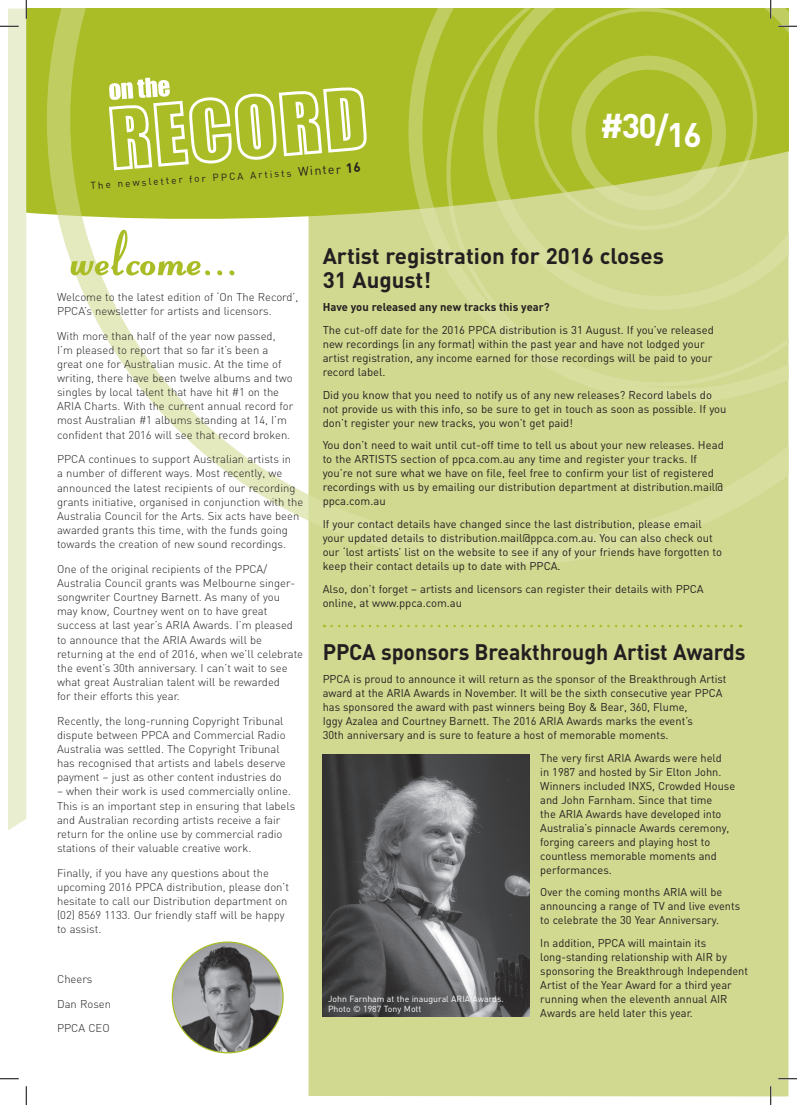
<style>
.page{position:relative;width:797px;height:1105px;background:#fff}
.page>*{position:absolute;margin:0;border:0;box-sizing:border-box;transform-origin:0 0}
.t1{font:700 33.75px "DIN";color:#fff}
.t2{font:700 22.25px/24.4px "DIN";letter-spacing:-.005em;color:#231f20}
.t3{font:700 22.25px "DIN";letter-spacing:-.005em;color:#231f20;scale:.96 1}
.t4{font:11.25px/14px "DIN";color:#231f20}
.t5{font:300 11.25px/14.1px "DIN";color:#231f20}
.t6{font:700 11.25px "DIN";color:#231f20}
.t7{font:10px "DIN";color:#231f20}
.t8{font:8.75px/10px "DIN";color:#fff}
.s1{font-size:12.5px}
.s2{font-weight:700;font-size:13.25px}
.s3{font-size:37.5px}
</style>
<div class="page">
<div style="left:308px;top:565px;width:480px;height:531px;background:#d1d990"></div>
<div style="left:27px;top:9px;width:20px;height:206px;background:#aabd26"></div>
<svg style="left:47px;top:9px;width:741px;height:556px"></svg>
<svg style="left:446px;top:9px;width:342px;height:378px;background:#cad47e"></svg>
<svg style="left:483px;top:9px;width:305px;height:301px;background:#c6d172"></svg>
<svg style="left:534px;top:9px;width:223px;height:221px;background:#b4c443"></svg>
<div style="left:571px;top:56px;width:155px;height:154px;border:14px solid #dae1a5;border-radius:50%"></div>
<svg style="left:107px;top:78px;width:261px;height:94px"></svg>
<svg style="left:71px;top:230px;width:163px;height:45px"></svg>
<svg style="left:331px;top:625px;width:410px;height:2px"></svg>
<img style="left:172px;top:942px;width:111px;height:111px;border-radius:55px">
<img style="left:323px;top:754px;width:206px;height:263px">
<svg style="left:778px;top:25px;width:19px;height:2px"></svg>
<svg style="left:0;top:1078px;width:19px;height:1px"></svg>
<svg style="left:778px;top:1078px;width:19px;height:1px"></svg>
<svg style="left:0;top:0;width:27px;height:830px"></svg>
<svg style="left:25px;top:1086px;width:2px;height:19px"></svg>
<svg style="left:770px;top:0;width:1px;height:19px"></svg>
<svg style="left:770px;top:1086px;width:1px;height:19px"></svg>
<p class="t7" style="left:90px;top:180px;width:272px;rotate:-4deg">The newsletter for PPCA Artists <span class="s1">Winter</span> <span class="s2">16</span></p>
<h1 class="t1" style="left:600px;top:104px;width:103px">#30<span class="s3">/</span>16</h1>
<p class="t5" style="left:57px;top:290px;width:243px">Welcome to the latest edition of ‘On The Record’,<br>PPCA’s newsletter for artists and licensors.</p>
<p class="t5" style="left:57px;top:328px;width:238px">With more than half of the year now passed, I’m pleased to report that so far it’s been a great one for Australian music. At the time of writing, there have been twelve albums and two singles by local talent that have hit #1 on the ARIA Charts. With the current annual record for most Australian #1 albums standing at 14, I’m confident that 2016 will see that record broken.</p>
<p class="t5" style="left:57px;top:452px;width:248px">PPCA continues to support Australian artists in<br>a number of different ways. Most recently, we announced the latest recipients of our recording grants initiative, organised in conjunction with the Australia Council for the Arts. Six acts have been awarded grants this time, with the funds going towards the creation of new sound recordings.</p>
<p class="t5" style="left:57px;top:562px;width:247px">One of the original recipients of the PPCA/ Australia Council grants was Melbourne singer&shy;songwriter Courtney Barnett. As many of you may know, Courtney went on to have great success at last year’s ARIA Awards. I’m pleased to announce that the ARIA Awards will be returning at the end of 2016, when we’ll celebrate the event’s 30th anniversary. I can’t wait to see what great Australian talent will be rewarded<br>for their efforts this year.</p>
<p class="t5" style="left:57px;top:714px;width:230px">Recently, the long-running Copyright Tribunal dispute between PPCA and Commercial Radio Australia was settled. The Copyright Tribunal has recognised that artists and labels deserve payment – just as other content industries do</p>
<p class="t5" style="left:57px;top:784px;width:240px">– when their work is used commercially online.<br>This is an important step in ensuring that labels and Australian recording artists receive a fair return for the online use by commercial radio stations of their valuable creative work.</p>
<p class="t5" style="left:57px;top:865px;width:233px">Finally, if you have any questions about the upcoming 2016 PPCA distribution, please don’t hesitate to call our Distribution department on (02) 8569 1133. Our friendly staff will be happy to assist.</p>
<p class="t5" style="left:57px;top:966px;width:56px;line-height:24.8px">Cheers<br>Dan Rosen<br>PPCA CEO</p>
<h2 class="t2" style="left:323px;top:242px;width:342px">Artist registration for 2016 closes<br>31 August!</h2>
<p class="t6" style="left:323px;top:299px;width:229px">Have you released any new tracks this year?</p>
<p class="t4" style="left:323px;top:322px;width:392px">The cut-off date for the 2016 PPCA distribution is 31 August. If you’ve released new recordings (in any format) within the past year and have not lodged your artist registration, any income earned for those recordings will be paid to your record label.</p>
<p class="t4" style="left:323px;top:387px;width:405px">Did you know that you need to notify us of any new releases? Record labels do not provide us with this info, so be sure to get in touch as soon as possible. If you don’t register your new tracks, you won’t get paid!</p>
<p class="t4" style="left:323px;top:438px;width:402px">You don’t need to wait until cut-off time to tell us about your new releases. Head to the ARTISTS section of ppca.com.au any time and register your tracks. If you’re not sure what we have on file, feel free to confirm your list of registered recordings with us by emailing our distribution department at distribution.mail@ ppca.com.au</p>
<p class="t4" style="left:323px;top:517px;width:401px">If your contact details have changed since the last distribution, please email your updated details to distribution.mail@ppca.com.au. You can also check out our ‘lost artists’ list on the website to see if any of your friends have forgotten to keep their contact details up to date with PPCA.</p>
<p class="t4" style="left:323px;top:582px;width:382px">Also, don’t forget – artists and licensors can register their details with PPCA online, at www.ppca.com.au</p>
<h2 class="t3" style="left:323px;top:637px;width:442px">PPCA sponsors Breakthrough Artist Awards</h2>
<p class="t4" style="left:323px;top:671px;width:405px">PPCA is proud to announce it will return as the sponsor of the Breakthrough Artist award at the ARIA Awards in November. It will be the sixth consecutive year PPCA has sponsored the award with past winners being Boy &amp; Bear, 360, Flume,<br>Iggy Azalea and Courtney Barnett. The 2016 ARIA Awards marks the event’s<br>30th anniversary and is sure to feature a host of memorable moments.</p>
<p class="t4" style="left:540px;top:750px;width:196px">The very first ARIA Awards were held<br>in 1987 and hosted by Sir Elton John.<br>Winners included INXS, Crowded House and John Farnham. Since that time<br>the ARIA Awards have developed into Australia’s pinnacle Awards ceremony, forging careers and playing host to countless memorable moments and performances.</p>
<p class="t4" style="left:540px;top:885px;width:201px">Over the coming months ARIA will be announcing a range of TV and live events to celebrate the 30 Year Anniversary.</p>
<p class="t4" style="left:540px;top:936px;width:209px">In addition, PPCA will maintain its long-standing relationship with AIR by sponsoring the Breakthrough Independent Artist of the Year Award for a third year running when the eleventh annual AIR Awards are held later this year.</p>
<p class="t8" style="left:328px;top:994px;width:177px">John Farnham at the inaugural ARIA Awards.<br>Photo © 1987 Tony Mott</p>
</div>
